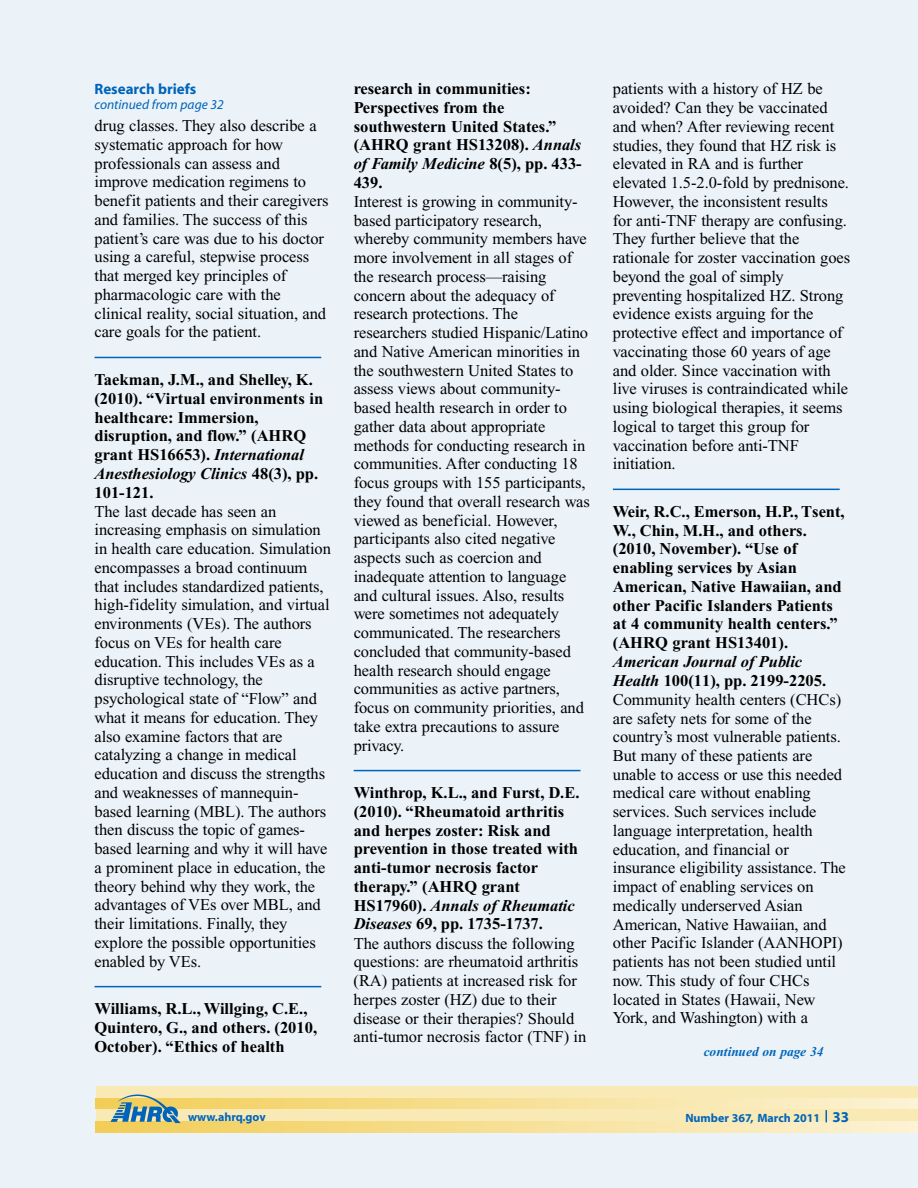
<style>
.page{position:relative;width:918px;height:1188px;background:#ebf3f9}
.page>*{position:absolute;margin:0;border:0;box-sizing:border-box;transform-origin:0 0}
.t1{font:16.5px/18.8px "Times New Roman";letter-spacing:-.005em;color:#000}
.t2{font:700 16.5px/18.8px "Times New Roman";color:#000}
.t3{font:700 15px "Myriad";color:#0064ba}
.t4{font:italic 13.5px "Myriad";color:#0064ba}
.t5{font:italic 700 13.5px "Times New Roman";color:#0064ba}
.t6{font:700 12px "Myriad";color:#0064ba}
.s1{font-style:italic}
.s2{font-weight:700}
.s3{font-weight:700;font-style:italic}
.s4{font-size:15px}
</style>
<div class="page">
<div style="left:96px;top:1087px;width:822px;height:45px;background:#f9e9b4"></div>
<svg style="left:96px;top:1099px;width:822px;height:10px"></svg>
<svg style="left:96px;top:1122px;width:822px;height:10px"></svg>
<svg style="left:826px;top:1110px;width:1px;height:12px"></svg>
<img style="left:108px;top:1094px;width:75px;height:30px">
<hr style="left:94px;top:357px;width:227px;height:1px;background:#0064ba">
<hr style="left:94px;top:986px;width:227px;height:1px;background:#0064ba">
<hr style="left:354px;top:770px;width:226px;height:1px;background:#0064ba">
<hr style="left:613px;top:489px;width:227px;height:1px;background:#0064ba">
<p class="t3" style="left:94px;top:83px;width:103px">Research briefs</p>
<p class="t4" style="left:94px;top:99px;width:131px">continued from page 32</p>
<p class="t1" style="left:94px;top:118px;width:236px">drug classes. They also describe a systematic approach for how professionals can assess and improve medication regimens to benefit patients and their caregivers and families. The success of this patient’s care was due to his doctor using a careful, stepwise process that merged key principles of pharmacologic care with the clinical reality, social situation, and care goals for the patient.</p>
<p class="t2" style="left:94px;top:372px;width:230px">Taekman, J.M., and Shelley, K. (2010). “Virtual environments in healthcare: Immersion, disruption, and flow.” (AHRQ grant HS16653). <span class="s1">International<br>Anesthesiology Clinics</span> 48(3), pp.<br>101-121.</p>
<p class="t1" style="left:94px;top:503px;width:238px">The last decade has seen an increasing emphasis on simulation in health care education. Simulation encompasses a broad continuum that includes standardized patients, high-fidelity simulation, and virtual environments (VEs). The authors focus on VEs for health care education. This includes VEs as a disruptive technology, the psychological state of “Flow” and what it means for education. They also examine factors that are catalyzing a change in medical education and discuss the strengths and weaknesses of mannequin&shy;based learning (MBL). The authors then discuss the topic of games&shy;based learning and why it will have a prominent place in education, the theory behind why they work, the advantages of VEs over MBL, and their limitations. Finally, they explore the possible opportunities enabled by VEs.</p>
<p class="t2" style="left:94px;top:1001px;width:224px">Williams, R.L., Willging, C.E.,<br>Quintero, G., and others. (2010,<br>October). “Ethics of health</p>
<p class="t2" style="left:354px;top:81px;width:230px">research in communities:<br>Perspectives from the southwestern United States.” (AHRQ grant HS13208). <span class="s1">Annals of Family Medicine</span> 8(5), pp. 433-<br>439.</p>
<p class="t1" style="left:354px;top:193px;width:238px">Interest is growing in community&shy;based participatory research, whereby community members have more involvement in all stages of the research process—raising concern about the adequacy of research protections. The researchers studied Hispanic/Latino and Native American minorities in the southwestern United States to assess views about community&shy;based health research in order to gather data about appropriate methods for conducting research in communities. After conducting 18 focus groups with 155 participants, they found that overall research was viewed as beneficial. However, participants also cited negative aspects such as coercion and inadequate attention to language and cultural issues. Also, results were sometimes not adequately communicated. The researchers concluded that community-based health research should engage communities as active partners, focus on community priorities, and take extra precautions to assure privacy.</p>
<p class="t1" style="left:354px;top:785px;width:234px"><span class="s2">Winthrop, K.L., and Furst, D.E. (2010). “Rheumatoid arthritis and herpes zoster: Risk and prevention in those treated with anti-tumor necrosis factor therapy.” (AHRQ grant<br>HS17960).</span> <span class="s3">Annals of Rheumatic<br>Diseases</span> <span class="s2">69, pp. 1735-1737.<br></span>The authors discuss the following questions: are rheumatoid arthritis (RA) patients at increased risk for herpes zoster (HZ) due to their disease or their therapies? Should anti-tumor necrosis factor (TNF) in</p>
<p class="t1" style="left:613px;top:81px;width:239px">patients with a history of HZ be avoided? Can they be vaccinated and when? After reviewing recent studies, they found that HZ risk is elevated in RA and is further elevated 1.5-2.0-fold by prednisone.<br>However, the inconsistent results for anti-TNF therapy are confusing.<br>They further believe that the rationale for zoster vaccination goes beyond the goal of simply preventing hospitalized HZ. Strong evidence exists arguing for the protective effect and importance of vaccinating those 60 years of age and older. Since vaccination with live viruses is contraindicated while using biological therapies, it seems logical to target this group for vaccination before anti-TNF initiation.</p>
<p class="t2" style="left:613px;top:504px;width:233px">Weir, R.C., Emerson, H.P., Tsent,<br>W., Chin, M.H., and others. (2010, November). “Use of enabling services by Asian<br>American, Native Hawaiian, and other Pacific Islanders Patients at 4 community health centers.” (AHRQ grant HS13401).</p>
<p class="t1" style="left:613px;top:654px;width:234px"><span class="s3">American Journal of Public<br>Health</span> <span class="s2">100(11), pp. 2199-2205.<br></span>Community health centers (CHCs) are safety nets for some of the country’s most vulnerable patients.<br>But many of these patients are unable to access or use this needed medical care without enabling services. Such services include language interpretation, health education, and financial or insurance eligibility assistance. The impact of enabling services on medically underserved Asian<br>American, Native Hawaiian, and other Pacific Islander (AANHOPI) patients has not been studied until now. This study of four CHCs located in States (Hawaii, New<br>York, and Washington) with a</p>
<p class="t5" style="left:704px;top:1047px;width:121px">continued on page 34</p>
<p class="t6" style="left:188px;top:1113px;width:79px">www.ahrq.gov</p>
<p class="t6" style="left:685px;top:1114px;width:165px">Number 367, March 2011 <span class="s4">33</span></p>
</div>
